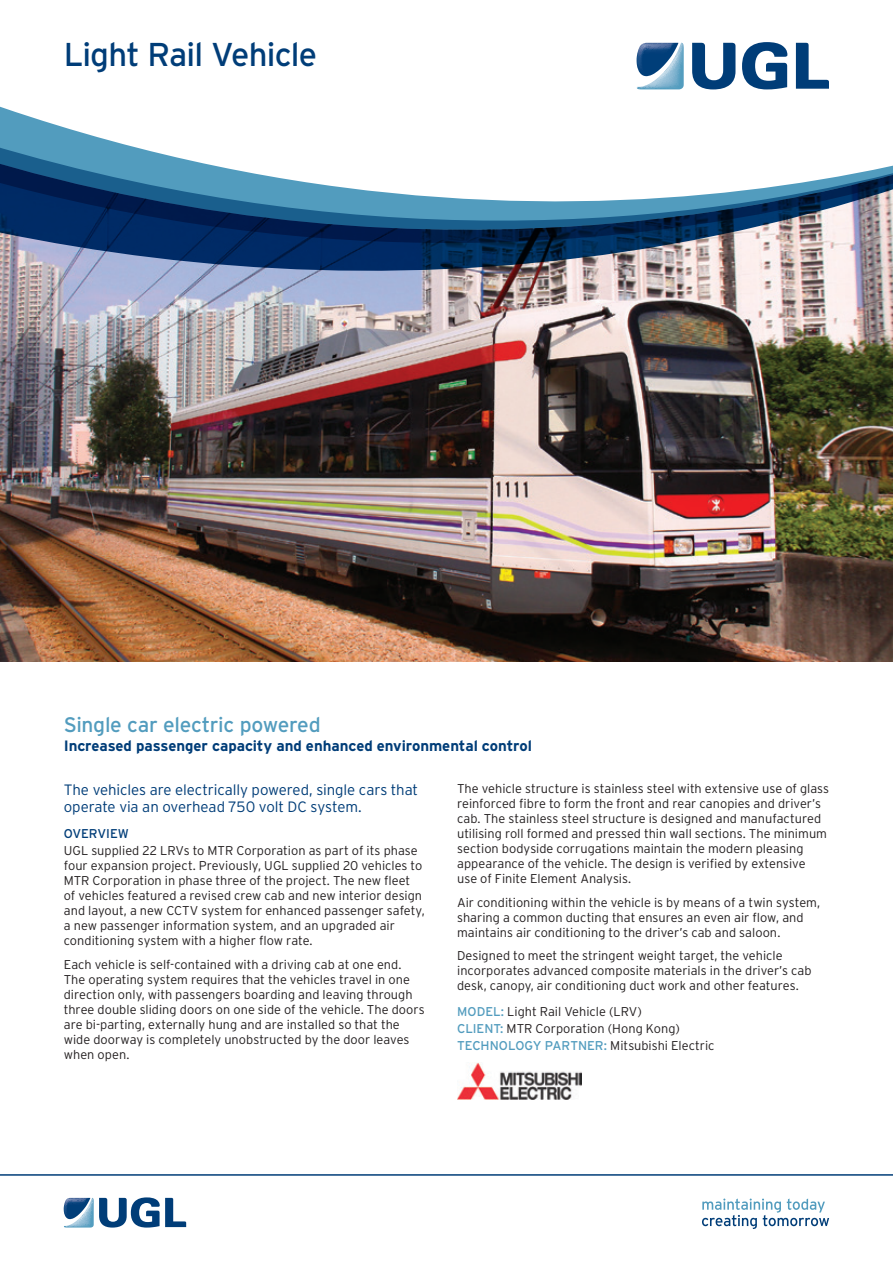
<style>
.page{position:relative;width:893px;height:1263px;background:#fff}
.page>*{position:absolute;margin:0;border:0;box-sizing:border-box;transform-origin:0 0}
.t1{font:33px "Interstate";letter-spacing:-.035em;color:#003d78}
.t2{font:21px "Interstate";letter-spacing:-.015em;color:#529cbe}
.t3{font:300 15px/17.2px "Interstate";letter-spacing:-.005em;color:#003d78}
.t4{font:700 15px "Interstate";letter-spacing:-.005em;color:#003d78}
.t5{font:300 12.75px/15px "Interstate";color:#231f20}
.t6{font:12.75px "Interstate";color:#003d78}
.s1{font-weight:400;color:#529cbe}
</style>
<div class="page">
<img style="left:0;top:314px;width:893px;height:347px">
<img style="left:0;top:271px;width:893px;height:43px">
<svg style="left:0;top:42px;width:893px;height:229px"></svg>
<hr style="left:0;top:1174px;width:893px;height:2px;background:#003d78">
<svg style="left:64px;top:1197px;width:122px;height:30px"></svg>
<svg style="left:637px;top:43px;width:47px;height:46px"></svg>
<svg style="left:692px;top:43px;width:43px;height:46px"></svg>
<svg style="left:742px;top:42px;width:45px;height:47px"></svg>
<svg style="left:796px;top:43px;width:33px;height:46px"></svg>
<svg style="left:702px;top:1198px;width:127px;height:31px"></svg>
<img style="left:457px;top:1063px;width:124px;height:36px">
<h1 class="t1" style="left:64px;top:34px;width:255px">LIGHT RAIL VEHICLE</h1>
<h2 class="t2" style="left:64px;top:712px;width:258px">SINGLE CAR ELECTRIC POWERED</h2>
<p class="t4" style="left:64px;top:737px;width:470px">Increased passenger capacity and enhanced environmental control</p>
<p class="t5" style="left:457px;top:781px;width:374px">The vehicle structure is stainless steel with extensive use of glass reinforced fibre to form the front and rear canopies and driver’s cab. The stainless steel structure is designed and manufactured utilising roll formed and pressed thin wall sections. The minimum section bodyside corrugations maintain the modern pleasing appearance of the vehicle. The design is verified by extensive<br>use of Finite Element Analysis.</p>
<p class="t5" style="left:457px;top:895px;width:365px">Air conditioning within the vehicle is by means of a twin system, sharing a common ducting that ensures an even air flow, and maintains air conditioning to the driver’s cab and saloon.</p>
<p class="t5" style="left:457px;top:948px;width:356px">Designed to meet the stringent weight target, the vehicle incorporates advanced composite materials in the driver’s cab desk, canopy, air conditioning duct work and other features.</p>
<p class="t5" style="left:457px;top:1003px;width:259px;line-height:17.1px"><span class="s1">MODEL:</span> Light Rail Vehicle (LRV)<br><span class="s1">CLIENT:</span> MTR Corporation (Hong Kong)<br><span class="s1">TECHNOLOGY PARTNER:</span> Mitsubishi Electric</p>
<p class="t3" style="left:64px;top:781px;width:356px">The vehicles are electrically powered, single cars that operate via an overhead 750 volt DC system.</p>
<p class="t6" style="left:64px;top:826px;width:67px">OVERVIEW</p>
<p class="t5" style="left:64px;top:843px;width:363px">UGL supplied 22 LRVs to MTR Corporation as part of its phase four expansion project. Previously, UGL supplied 20 vehicles to MTR Corporation in phase three of the project. The new fleet of vehicles featured a revised crew cab and new interior design and layout, a new CCTV system for enhanced passenger safety, a new passenger information system, and an upgraded air conditioning system with a higher flow rate.</p>
<p class="t5" style="left:64px;top:956px;width:362px">Each vehicle is self-contained with a driving cab at one end.<br>The operating system requires that the vehicles travel in one direction only, with passengers boarding and leaving through three double sliding doors on one side of the vehicle. The doors are bi-parting, externally hung and are installed so that the wide doorway is completely unobstructed by the door leaves when open.</p>
</div>
